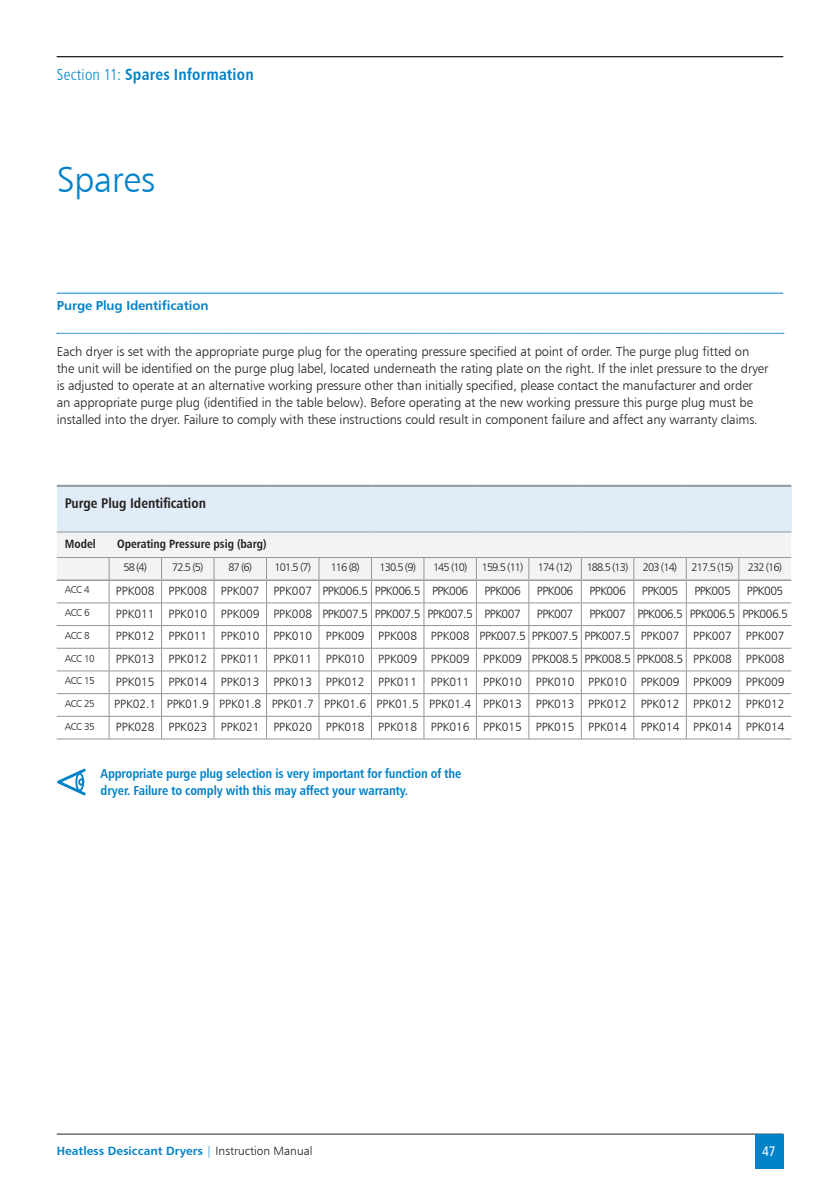
<style>
.page{position:relative;width:840px;height:1191px;background:#fff}
.page>*{position:absolute;margin:0;border:0;box-sizing:border-box;transform-origin:0 0}
.t1{font:36px "Humanist 777 BT Light B";letter-spacing:-.01em;color:#0082c8}
.t2{font:16px "Humanist 777 BT Bold Condensed B";letter-spacing:.015em;color:#0082c8}
.t3{font:14px "Humanist 777 BT Bold Condensed B";color:#231f20}
.t4{font:14px "Humanist 777 BT Roman Condensed B";color:#fff}
.t5{font:13px/17px "Humanist 777 BT Light B";letter-spacing:-.01em;color:#231f20}
.t6{font:13px/17px "Humanist 777 BT Bold Condensed B";letter-spacing:-.01em;color:#0082c8}
.t7{font:13px "Humanist 777 BT Bold B";letter-spacing:-.01em;color:#0082c8}
.t8{font:12px "Humanist 777 BT Light B";color:#231f20}
.t9{font:12px "Humanist 777 BT Light B";letter-spacing:-.02em;color:#231f20}
.t10{font:12px "Humanist 777 BT Bold B";color:#0082c8}
.t11{font:12px "Humanist 777 BT Bold Condensed B";color:#231f20}
.t12{font:12px "Humanist 777 BT Light B";letter-spacing:-.04em;color:#231f20}
.t13{font:11px "Humanist 777 BT Light B";letter-spacing:-.08em;color:#231f20}
.t14{font:10px "Humanist 777 BT Light B";letter-spacing:-.04em;color:#231f20}
.s1{font-family:"Humanist 777 BT Light Condensed B"}
.s2{font-family:"Humanist 777 BT Light B"}
.s3{font-family:"Humanist 777 BT Light B";color:#231f20}
</style>
<div class="page">
<hr style="left:57px;top:1133px;width:725px;height:1px;background:#231f20">
<div style="left:754px;top:1134px;width:28px;height:34px;background:#0082c8"></div>
<hr style="left:57px;top:56px;width:725px;height:1px;background:#231f20">
<hr style="left:57px;top:293px;width:725px;height:1px;background:#0082c8">
<svg style="left:57px;top:333px;width:726px;height:1px"></svg>
<div style="left:57px;top:486px;width:733px;height:46px;background:#e0ecf7"></div>
<hr style="left:57px;top:485px;width:52px;height:2px;background:#939598">
<hr style="left:109px;top:485px;width:52px;height:2px;background:#939598">
<hr style="left:161px;top:485px;width:53px;height:2px;background:#939598">
<hr style="left:214px;top:485px;width:52px;height:2px;background:#939598">
<hr style="left:266px;top:485px;width:53px;height:2px;background:#939598">
<hr style="left:319px;top:485px;width:52px;height:2px;background:#939598">
<hr style="left:371px;top:485px;width:52px;height:2px;background:#939598">
<hr style="left:423px;top:485px;width:53px;height:2px;background:#939598">
<hr style="left:476px;top:485px;width:52px;height:2px;background:#939598">
<hr style="left:528px;top:485px;width:53px;height:2px;background:#939598">
<hr style="left:581px;top:485px;width:52px;height:2px;background:#939598">
<hr style="left:633px;top:485px;width:53px;height:2px;background:#939598">
<hr style="left:686px;top:485px;width:52px;height:2px;background:#939598">
<hr style="left:738px;top:485px;width:52px;height:2px;background:#939598">
<hr style="left:57px;top:531px;width:52px;height:1px;background:#939598">
<hr style="left:109px;top:531px;width:52px;height:1px;background:#939598">
<hr style="left:161px;top:531px;width:53px;height:1px;background:#939598">
<hr style="left:214px;top:531px;width:52px;height:1px;background:#939598">
<hr style="left:266px;top:531px;width:53px;height:1px;background:#939598">
<hr style="left:319px;top:531px;width:52px;height:1px;background:#939598">
<hr style="left:371px;top:531px;width:52px;height:1px;background:#939598">
<hr style="left:423px;top:531px;width:53px;height:1px;background:#939598">
<hr style="left:476px;top:531px;width:52px;height:1px;background:#939598">
<hr style="left:528px;top:531px;width:53px;height:1px;background:#939598">
<hr style="left:581px;top:531px;width:52px;height:1px;background:#939598">
<hr style="left:633px;top:531px;width:53px;height:1px;background:#939598">
<hr style="left:686px;top:531px;width:52px;height:1px;background:#939598">
<hr style="left:738px;top:531px;width:52px;height:1px;background:#939598">
<hr style="left:57px;top:738px;width:52px;height:1px;background:#939598">
<hr style="left:109px;top:738px;width:52px;height:1px;background:#939598">
<hr style="left:161px;top:738px;width:53px;height:1px;background:#939598">
<hr style="left:214px;top:738px;width:52px;height:1px;background:#939598">
<hr style="left:266px;top:738px;width:53px;height:1px;background:#939598">
<hr style="left:319px;top:738px;width:52px;height:1px;background:#939598">
<hr style="left:371px;top:738px;width:52px;height:1px;background:#939598">
<hr style="left:423px;top:738px;width:53px;height:1px;background:#939598">
<hr style="left:476px;top:738px;width:52px;height:1px;background:#939598">
<hr style="left:528px;top:738px;width:53px;height:1px;background:#939598">
<hr style="left:581px;top:738px;width:52px;height:1px;background:#939598">
<hr style="left:633px;top:738px;width:53px;height:1px;background:#939598">
<hr style="left:686px;top:738px;width:52px;height:1px;background:#939598">
<hr style="left:738px;top:738px;width:52px;height:1px;background:#939598">
<svg style="left:57px;top:532px;width:733px;height:206px"></svg>
<hr style="left:109px;top:579px;width:52px;height:2px;background:#939598">
<hr style="left:161px;top:579px;width:53px;height:2px;background:#939598">
<hr style="left:214px;top:579px;width:52px;height:2px;background:#939598">
<hr style="left:266px;top:579px;width:53px;height:2px;background:#939598">
<hr style="left:319px;top:579px;width:52px;height:2px;background:#939598">
<hr style="left:371px;top:579px;width:52px;height:2px;background:#939598">
<hr style="left:423px;top:579px;width:53px;height:2px;background:#939598">
<hr style="left:476px;top:579px;width:52px;height:2px;background:#939598">
<hr style="left:528px;top:579px;width:53px;height:2px;background:#939598">
<hr style="left:581px;top:579px;width:52px;height:2px;background:#939598">
<hr style="left:633px;top:579px;width:53px;height:2px;background:#939598">
<hr style="left:686px;top:579px;width:52px;height:2px;background:#939598">
<hr style="left:738px;top:579px;width:52px;height:2px;background:#939598">
<hr style="left:57px;top:557px;width:52px;height:1px;background:#939598">
<hr style="left:109px;top:557px;width:52px;height:1px;background:#939598">
<hr style="left:161px;top:557px;width:53px;height:1px;background:#939598">
<hr style="left:214px;top:557px;width:52px;height:1px;background:#939598">
<hr style="left:266px;top:557px;width:53px;height:1px;background:#939598">
<hr style="left:319px;top:557px;width:52px;height:1px;background:#939598">
<hr style="left:371px;top:557px;width:52px;height:1px;background:#939598">
<hr style="left:423px;top:557px;width:53px;height:1px;background:#939598">
<hr style="left:476px;top:557px;width:52px;height:1px;background:#939598">
<hr style="left:528px;top:557px;width:53px;height:1px;background:#939598">
<hr style="left:581px;top:557px;width:52px;height:1px;background:#939598">
<hr style="left:633px;top:557px;width:53px;height:1px;background:#939598">
<hr style="left:686px;top:557px;width:52px;height:1px;background:#939598">
<hr style="left:738px;top:557px;width:52px;height:1px;background:#939598">
<svg style="left:57px;top:768px;width:29px;height:27px"></svg>
<p class="t2" style="left:57px;top:64px;width:198px"><span class="s1">Section 11:</span> Spares Information</p>
<h1 class="t1" style="left:57px;top:157px;width:100px">Spares</h1>
<p class="t7" style="left:57px;top:298px;width:153px">Purge Plug Identification</p>
<p class="t5" style="left:57px;top:342px;width:712px">Each dryer is set with the appropriate purge plug for the operating pressure specified at point of order. The purge plug fitted on the unit will be identified on the purge plug label, located underneath the rating plate on the right. If the inlet pressure to the dryer is adjusted to operate at an alternative working pressure other than initially specified, please contact the manufacturer and order an appropriate purge plug (identified in the table below). Before operating at the new working pressure this purge plug must be installed into the dryer. Failure to comply with these instructions could result in component failure and affect any warranty claims.</p>
<p class="t3" style="left:65px;top:494px;width:143px">Purge Plug Identification</p>
<p class="t11" style="left:65px;top:536px;width:33px">Model</p>
<p class="t11" style="left:117px;top:536px;width:151px">Operating Pressure psig (barg)</p>
<p class="t13" style="left:123px;top:560px;width:25px">58 (4)</p>
<p class="t13" style="left:172px;top:560px;width:33px">72.5 (5)</p>
<p class="t13" style="left:228px;top:560px;width:25px">87 (6)</p>
<p class="t13" style="left:274px;top:560px;width:38px">101.5 (7)</p>
<p class="t13" style="left:330px;top:560px;width:31px">116 (8)</p>
<p class="t13" style="left:379px;top:560px;width:38px">130.5 (9)</p>
<p class="t13" style="left:433px;top:560px;width:36px">145 (10)</p>
<p class="t13" style="left:481px;top:560px;width:43px">159.5 (11)</p>
<p class="t13" style="left:537px;top:560px;width:36px">174 (12)</p>
<p class="t13" style="left:586px;top:560px;width:43px">188.5 (13)</p>
<p class="t13" style="left:642px;top:560px;width:36px">203 (14)</p>
<p class="t13" style="left:691px;top:560px;width:43px">217.5 (15)</p>
<p class="t13" style="left:747px;top:560px;width:36px">232 (16)</p>
<p class="t14" style="left:65px;top:584px;width:26px">ACC 4</p>
<p class="t8" style="left:116px;top:583px;width:354px">PPK008 PPK008 PPK007 PPK007 PPK006.5 PPK006.5 PPK006</p>
<p class="t8" style="left:484px;top:583px;width:38px">PPK006</p>
<p class="t8" style="left:536px;top:583px;width:38px">PPK006</p>
<p class="t8" style="left:589px;top:583px;width:38px">PPK006</p>
<p class="t8" style="left:641px;top:583px;width:38px">PPK005</p>
<p class="t8" style="left:694px;top:583px;width:38px">PPK005</p>
<p class="t8" style="left:746px;top:583px;width:38px">PPK005</p>
<p class="t14" style="left:65px;top:606px;width:26px">ACC 6</p>
<p class="t9" style="left:116px;top:606px;width:406px">PPK011 PPK010 PPK009 PPK008 PPK007.5 PPK007.5 PPK007.5 PPK007</p>
<p class="t8" style="left:536px;top:606px;width:38px">PPK007</p>
<p class="t12" style="left:589px;top:606px;width:200px">PPK007 PPK006.5 PPK006.5 PPK006.5</p>
<p class="t14" style="left:65px;top:629px;width:26px">ACC 8</p>
<p class="t8" style="left:116px;top:629px;width:669px">PPK012 PPK011 PPK010 PPK010 PPK009 PPK008 PPK008 PPK007.5 PPK007.5 PPK007.5 PPK007 PPK007 PPK007</p>
<p class="t14" style="left:65px;top:652px;width:32px">ACC 10</p>
<p class="t8" style="left:116px;top:651px;width:669px">PPK013 PPK012 PPK011 PPK011 PPK010 PPK009 PPK009 PPK009 PPK008.5 PPK008.5 PPK008.5 PPK008 PPK008</p>
<p class="t14" style="left:65px;top:674px;width:32px">ACC 15</p>
<p class="t8" style="left:116px;top:674px;width:669px">PPK015 PPK014 PPK013 PPK013 PPK012 PPK011 PPK011 PPK010 PPK010 PPK010 PPK009 PPK009 PPK009</p>
<p class="t14" style="left:65px;top:697px;width:32px">ACC 25</p>
<p class="t8" style="left:114px;top:697px;width:671px">PPK02.1 PPK01.9 PPK01.8 PPK01.7 PPK01.6 PPK01.5 PPK01.4 PPK013 PPK013 PPK012 PPK012 PPK012 PPK012</p>
<p class="t14" style="left:65px;top:720px;width:32px">ACC 35</p>
<p class="t8" style="left:116px;top:719px;width:669px">PPK028 PPK023 PPK021 PPK020 PPK018 PPK018 PPK016 PPK015 PPK015 PPK014 PPK014 PPK014 PPK014</p>
<p class="t6" style="left:100px;top:765px;width:362px">Appropriate purge plug selection is very important for function of the dryer. Failure to comply with this may affect your warranty.</p>
<p class="t10" style="left:57px;top:1143px;width:257px">Heatless Desiccant Dryers <span class="s2">|</span> <span class="s3">Instruction Manual</span></p>
<p class="t4" style="left:761px;top:1142px;width:15px">47</p>
</div>
